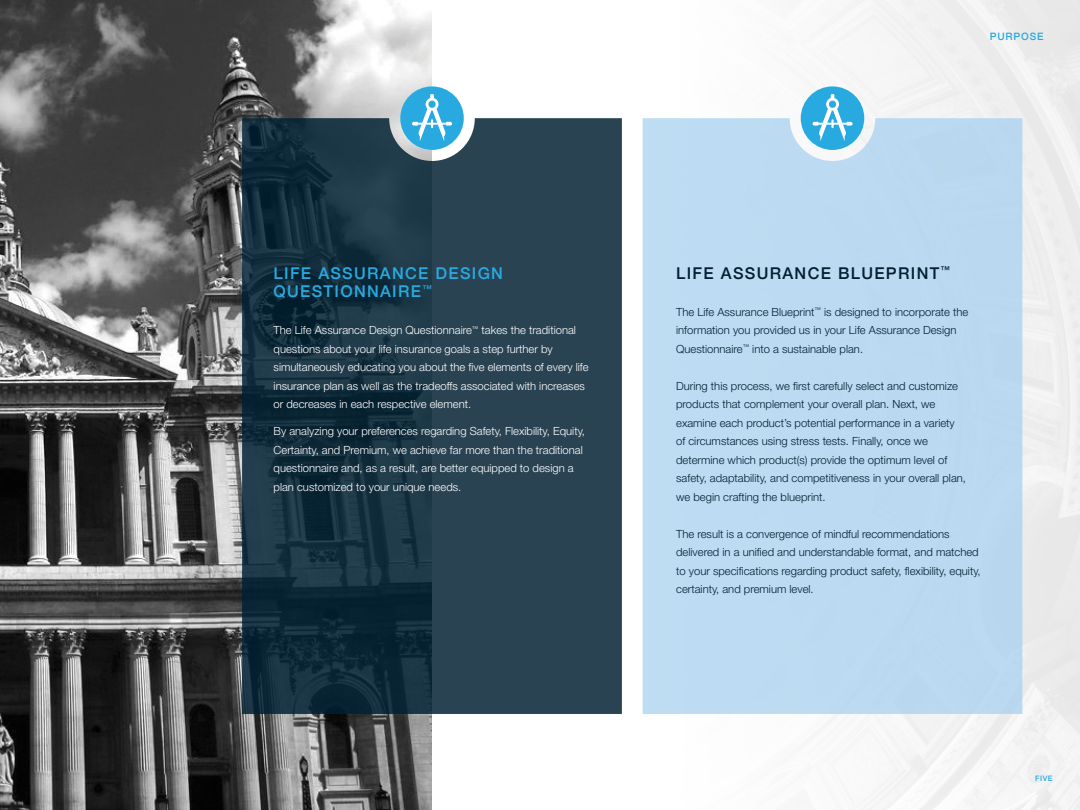
<style>
.page{position:relative;width:1080px;height:810px;background:#fff}
.page>*{position:absolute;margin:0;border:0;box-sizing:border-box;transform-origin:0 0}
.t1{font:500 16.25px/18.5px "Helvetica Neue";letter-spacing:.08em;color:#28aae1}
.t2{font:500 16.25px "Helvetica Neue";letter-spacing:.08em;color:#002032}
.t3{font:300 11.25px/18.5px "Helvetica Neue";color:#002032}
.t4{font:300 11.25px/18.5px "Helvetica Neue";color:#fff}
.t5{font:500 10.12px "Helvetica Neue";letter-spacing:.08em;color:#28aae1}
.t6{font:500 7.5px "Helvetica Neue";color:#28aae1}
</style>
<div class="page">
<img style="left:642px;top:0;width:438px;height:810px">
<img style="left:0;top:0;width:432px;height:810px">
<svg style="left:242px;top:118px;width:380px;height:596px;background:#1f3948"></svg>
<div style="left:643px;top:118px;width:379px;height:596px;background:#bcdbf2"></div>
<svg style="left:400px;top:86px;width:64px;height:64px"></svg>
<svg style="left:801px;top:86px;width:63px;height:64px"></svg>
<p class="t5" style="left:990px;top:29px;width:55px">PURPOSE</p>
<h1 class="t1" style="left:274px;top:262px;width:231px">LIFE ASSURANCE DESIGN<br>QUESTIONNAIRE<sup>™</sup></h1>
<p class="t4" style="left:274px;top:320px;width:317px">The Life Assurance Design Questionnaire<sup>™</sup> takes the traditional questions about your life insurance goals a step further by simultaneously educating you about the five elements of every life insurance plan as well as the tradeoffs associated with increases or decreases in each respective element.</p>
<p class="t4" style="left:274px;top:421px;width:313px">By analyzing your preferences regarding Safety, Flexibility, Equity, Certainty, and Premium, we achieve far more than the traditional questionnaire and, as a result, are better equipped to design a plan customized to your unique needs.</p>
<h1 class="t2" style="left:676px;top:260px;width:275px">LIFE ASSURANCE BLUEPRINT<sup>™</sup></h1>
<p class="t3" style="left:676px;top:302px;width:294px">The Life Assurance Blueprint<sup>™</sup> is designed to incorporate the information you provided us in your Life Assurance Design<br>Questionnaire<sup>™</sup> into a sustainable plan.</p>
<p class="t3" style="left:676px;top:376px;width:291px">During this process, we first carefully select and customize products that complement your overall plan. Next, we examine each product’s potential performance in a variety of circumstances using stress tests. Finally, once we determine which product(s) provide the optimum level of safety, adaptability, and competitiveness in your overall plan, we begin crafting the blueprint.</p>
<p class="t3" style="left:676px;top:524px;width:306px">The result is a convergence of mindful recommendations delivered in a unified and understandable format, and matched to your specifications regarding product safety, flexibility, equity, certainty, and premium level.</p>
<p class="t6" style="left:1035px;top:772px;width:19px">FIVE</p>
</div>
